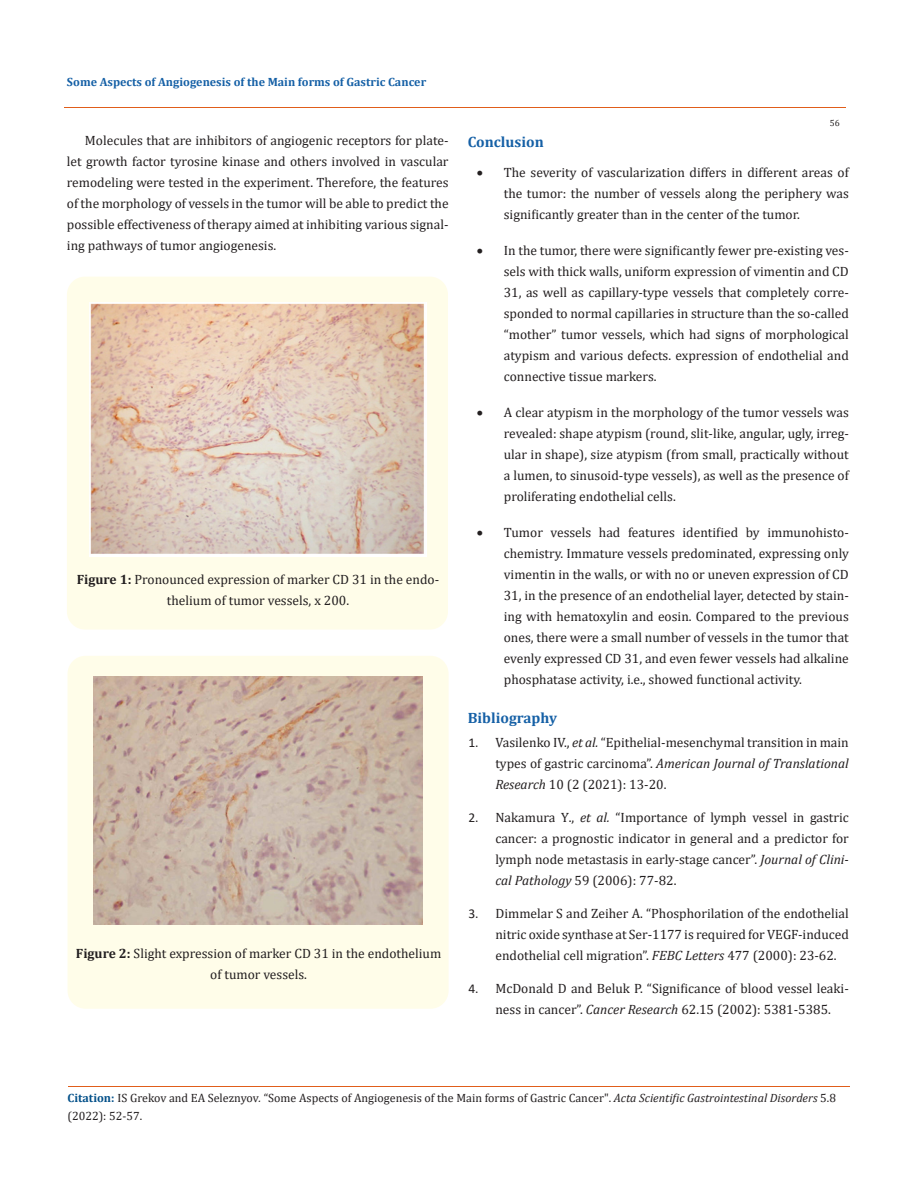
<style>
.page{position:relative;width:917px;height:1188px;background:#fff}
.page>*{position:absolute;margin:0;border:0;box-sizing:border-box;transform-origin:0 0}
.t1{font:700 15px "Cambria";color:#1560a6}
.t2{font:13.5px/21px "Cambria";color:#231f20;text-align:justify}
.t3{font:12px/18px "Cambria";color:#231f20}
.t4{font:700 12px "Cambria";color:#1560a6}
.t5{font:9px "Cambria";color:#231f20}
.s1{font-weight:700}
.s2{font-family:"Calibri"}
.s3{font-style:italic}
.s4{font-weight:700;color:#035089}
</style>
<div class="page">
<hr style="left:64px;top:108px;width:781px;height:1px;background:#e05d1a">
<hr style="left:68px;top:1087px;width:781px;height:1px;background:#e05d1a">
<div style="left:67px;top:277px;width:381px;height:353px;background:#fffde9;border-radius:18px"></div>
<img style="left:89px;top:302px;width:338px;height:254px">
<div style="left:68px;top:656px;width:380px;height:353px;background:#fffde9;border-radius:18px"></div>
<img style="left:93px;top:677px;width:329px;height:247px">
<p class="t4" style="left:67px;top:73px;width:361px">Some Aspects of Angiogenesis of the Main forms of Gastric Cancer</p>
<p class="t5" style="left:829px;top:118px;width:11px">56</p>
<p class="t2" style="left:67px;top:130px;width:383px;text-indent:18px">Molecules that are inhibitors of angiogenic receptors for plate&shy;let growth factor tyrosine kinase and others involved in vascular remodeling were tested in the experiment. Therefore, the features of the morphology of vessels in the tumor will be able to predict the possible effectiveness of therapy aimed at inhibiting various signal&shy;ing pathways of tumor angiogenesis.</p>
<p class="t1" style="left:468px;top:131px;width:77px">Conclusion</p>
<p class="t2" style="left:504px;top:161px;width:346px;text-indent:-27px">• The severity of vascularization differs in different areas of the tumor: the number of vessels along the periphery was significantly greater than in the center of the tumor.</p>
<p class="t2" style="left:504px;top:239px;width:346px;text-indent:-27px">• In the tumor, there were significantly fewer pre-existing ves&shy;sels with thick walls, uniform expression of vimentin and CD 31, as well as capillary-type vessels that completely corre&shy;sponded to normal capillaries in structure than the so-called “mother” tumor vessels, which had signs of morphological atypism and various defects. expression of endothelial and connective tissue markers.</p>
<p class="t2" style="left:504px;top:401px;width:346px;text-indent:-27px">• A clear atypism in the morphology of the tumor vessels was revealed: shape atypism (round, slit-like, angular, ugly, irreg&shy;ular in shape), size atypism (from small, practically without a lumen, to sinusoid-type vessels), as well as the presence of proliferating endothelial cells.</p>
<p class="t2" style="left:504px;top:521px;width:346px;text-indent:-27px">• Tumor vessels had features identified by immunohisto&shy;chemistry. Immature vessels predominated, expressing only vimentin in the walls, or with no or uneven expression of CD 31, in the presence of an endothelial layer, detected by stain&shy;ing with hematoxylin and eosin. Compared to the previous ones, there were a small number of vessels in the tumor that evenly expressed CD 31, and even fewer vessels had alkaline phosphatase activity, i.e., showed functional activity.</p>
<p class="t2" style="left:77px;top:569px;width:364px;text-align:center"><span class="s1">Figure 1:</span> Pronounced expression of marker CD 31 in the endo&shy;thelium of tumor vessels, x 200.</p>
<p class="t2" style="left:76px;top:942px;width:367px;text-align:center"><span class="s1">Figure 2:</span> Slight expression of marker CD 31 in the endothelium of tumor vessels.</p>
<p class="t1" style="left:468px;top:708px;width:91px">Bibliography</p>
<p class="t2" style="left:495px;top:732px;width:355px;text-indent:-27px"><span class="s2">1.</span> Vasilenko IV., <span class="s3">et al.</span> “Epithelial-mesenchymal transition in main types of gastric carcinoma”. <span class="s3">American Journal of Translational Research</span> 10 (2 (2021): 13-20.</p>
<p class="t2" style="left:495px;top:807px;width:355px;text-indent:-27px"><span class="s2">2.</span> Nakamura Y., <span class="s3">et al.</span> “Importance of lymph vessel in gastric cancer: a prognostic indicator in general and a predictor for lymph node metastasis in early-stage cancer”. <span class="s3">Journal of Clini&shy;cal Pathology</span> 59 (2006): 77-82.</p>
<p class="t2" style="left:495px;top:903px;width:355px;text-indent:-27px"><span class="s2">3.</span> Dimmelar S and Zeiher A. “Phosphorilation of the endothelial nitric oxide synthase at Ser-1177 is required for VEGF-induced endothelial cell migration”. <span class="s3">FEBC Letters</span> 477 (2000): 23-62.</p>
<p class="t2" style="left:495px;top:978px;width:355px;text-indent:-27px"><span class="s2">4.</span> McDonald D and Beluk P. “Significance of blood vessel leaki&shy;ness in cancer”. <span class="s3">Cancer Research</span> 62.15 (2002): 5381-5385.</p>
<p class="t3" style="left:68px;top:1089px;width:770px"><span class="s4">Citation:</span> IS Grekov and EA Seleznyov<span class="s3">.</span> “Some Aspects of Angiogenesis of the Main forms of Gastric Cancer". <span class="s3">Acta Scientific Gastrointestinal Disorders</span> 5.8 (2022): 52-57.</p>
</div>
